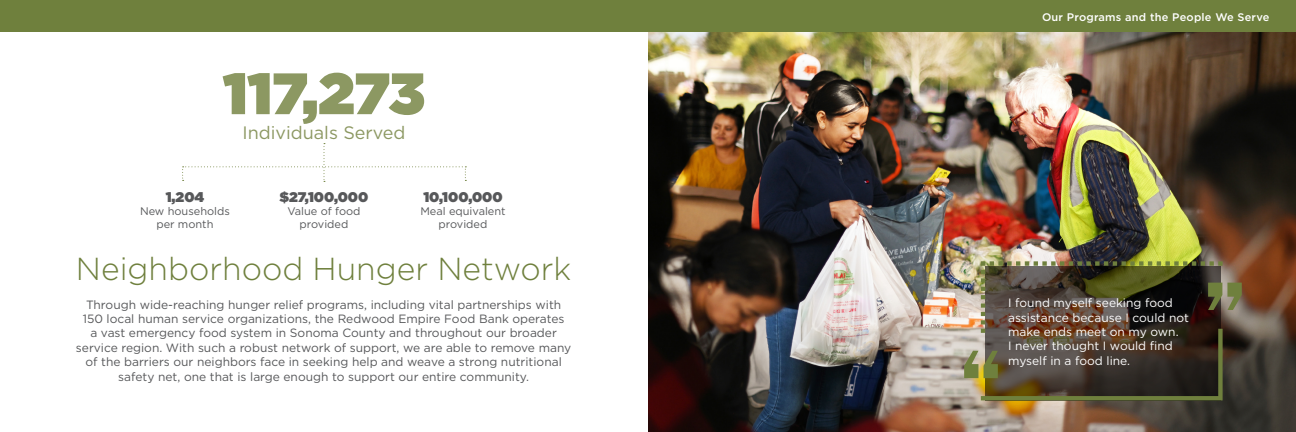
<style>
.page{position:relative;width:1296px;height:432px;background:#fff}
.page>*{position:absolute;margin:0;border:0;box-sizing:border-box;transform-origin:0 0}
.t1{font:900 58.3px "Gotham";letter-spacing:-.005em;color:#8c9862}
.t2{font:300 31.8px "Gotham";color:#6f803d}
.t3{font:18px "Gotham";color:#8c9862}
.t4{font:900 14px "Gotham";color:#57585a}
.t5{font:12px/14.4px "Gotham";color:#57585a;text-align:center}
.t6{font:12px/14.4px "Gotham";color:#fff}
.t7{font:11px "Gotham";color:#57585a}
.t8{font:500 11px "Gotham";letter-spacing:.02em;color:#fff}
</style>
<div class="page">
<img style="left:648px;top:32px;width:648px;height:400px">
<div style="left:0;top:0;width:1296px;height:32px;background:#6f803d"></div>
<svg style="left:182px;top:143px;width:284px;height:39px"></svg>
<img style="left:964px;top:261px;width:278px;height:139px">
<p class="t1" style="left:223px;top:52px;width:203px">117,273</p>
<p class="t3" style="left:243px;top:121px;width:164px">Individuals Served</p>
<p class="t4" style="left:166px;top:187px;width:40px">1,204</p>
<p class="t7" style="left:140px;top:204px;width:91px">New households</p>
<p class="t7" style="left:156px;top:218px;width:59px">per month</p>
<p class="t4" style="left:280px;top:187px;width:90px">$27,100,000</p>
<p class="t7" style="left:287px;top:204px;width:75px">Value of food</p>
<p class="t7" style="left:300px;top:218px;width:50px">provided</p>
<p class="t4" style="left:423px;top:187px;width:81px">10,100,000</p>
<p class="t7" style="left:420px;top:204px;width:87px">Meal equivalent</p>
<p class="t7" style="left:439px;top:218px;width:50px">provided</p>
<p class="t2" style="left:76px;top:248px;width:497px">Neighborhood Hunger Network</p>
<p class="t5" style="left:76px;top:297px;width:497px">Through wide-reaching hunger relief programs, including vital partnerships with 150 local human service organizations, the Redwood Empire Food Bank operates<br>a vast emergency food system in Sonoma County and throughout our broader service region. With such a robust network of support, we are able to remove many of the barriers our neighbors face in seeking help and weave a strong nutritional safety net, one that is large enough to support our entire community.</p>
<p class="t8" style="left:1042px;top:10px;width:229px">Our Programs and the People We Serve</p>
<p class="t6" style="left:1008px;top:296px;width:182px">I found myself seeking food assistance because I could not make ends meet on my own.<br>I never thought I would find myself in a food line.</p>
</div>
